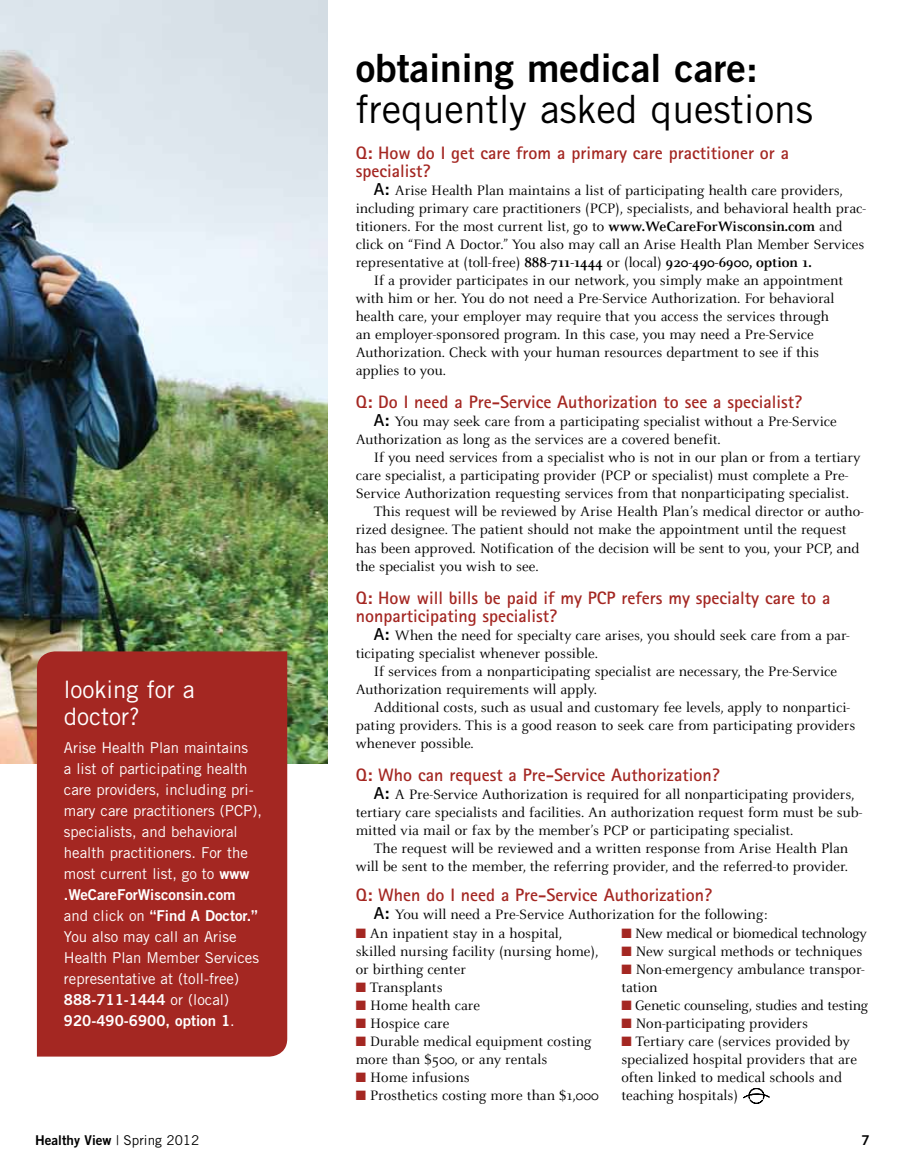
<style>
.page{position:relative;width:905px;height:1175px;background:#fff}
.page>*{position:absolute;margin:0;border:0;box-sizing:border-box;transform-origin:0 0}
.t1{font:39px "Trade Gothic LT Std";color:#000}
.t2{font:39px "Trade Gothic LT Std Bd 2";color:#000}
.t3{font:24px/27px "Trade Gothic LT Std";color:#fff}
.t4{font:700 18px/18px "Rotis Sans Serif OTF";color:#a42722}
.t5{font:15px/18px "Celeste OT";color:#000}
.t6{font:15px/21px "Trade Gothic LT Std";color:#fff}
.t7{font:15px/21px "Trade Gothic LT Std Bd 2";color:#fff}
.t8{font:15px "Celeste OT";letter-spacing:-.02em;color:#000}
.t9{font:13.5px "Trade Gothic LT Std Bd 2";color:#000}
.s1{font-family:"Trade Gothic LT Std Bd 2"}
.s2{font-family:"Trade Gothic LT Std"}
.s3{font-family:"Rotis Sans Serif OTF";font-weight:700;font-size:17.25px}
.s4{font-weight:700}
.s5{color:#a42722}
</style>
<div class="page">
<img style="left:0;top:0;width:327px;height:763px">
<svg style="left:743px;top:1088px;width:26px;height:15px"></svg>
<div style="left:37px;top:651px;width:250px;height:405px;background:#a42722"></div>
<h2 class="t3" style="left:64px;top:675px;width:132px">looking for a doctor?</h2>
<p class="t6" style="left:64px;top:737px;width:199px">Arise Health Plan maintains<br>a list of participating health care providers, including pri&shy;mary care practitioners (PCP), specialists, and behavioral health practitioners. For the most current list, go to <span class="s1">www</span></p>
<p class="t7" style="left:64px;top:884px;width:195px">.WeCareForWisconsin.com <span class="s2">and click on</span> “Find A Doctor.”</p>
<p class="t6" style="left:64px;top:926px;width:197px">You also may call an Arise<br>Health Plan Member Services representative at (toll-free)</p>
<p class="t7" style="left:64px;top:989px;width:172px">888-711-1444 <span class="s2">or (local)<br></span>920-490-6900, option 1<span class="s2">.</span></p>
<h1 class="t2" style="left:356px;top:44px;width:404px">obtaining medical care:</h1>
<h1 class="t1" style="left:356px;top:85px;width:459px">frequently asked questions</h1>
<p class="t4" style="left:356px;top:144px;width:435px">Q: How do I get care from a primary care practitioner or a specialist?</p>
<p class="t5" style="left:374px;top:182px;width:471px"><span class="s3">A:</span> Arise Health Plan maintains a list of participating health care providers,</p>
<p class="t5" style="left:355px;top:200px;width:512px">including primary care practitioners (PCP), specialists, and behavioral health prac-</p>
<p class="t5" style="left:355px;top:218px;width:488px">titioners. For the most current list, go to <span class="s4">www.WeCareForWisconsin.com</span> and</p>
<p class="t5" style="left:355px;top:236px;width:510px">click on “Find A Doctor.” You also may call an Arise Health Plan Member Services</p>
<p class="t5" style="left:355px;top:254px;width:457px">representative at (toll-free) <span class="s4">888-711-1444</span> or (local) <span class="s4">920-490-6900, option 1.</span></p>
<p class="t5" style="left:373px;top:272px;width:471px">If a provider participates in our network, you simply make an appointment</p>
<p class="t5" style="left:355px;top:290px;width:480px">with him or her. You do not need a Pre-Service Authorization. For behavioral</p>
<p class="t5" style="left:355px;top:308px;width:475px">health care, your employer may require that you access the services through</p>
<p class="t5" style="left:355px;top:326px;width:459px">an employer-sponsored program. In this case, you may need a Pre-Service</p>
<p class="t5" style="left:355px;top:344px;width:465px">Authorization. Check with your human resources department to see if this</p>
<p class="t5" style="left:355px;top:362px;width:92px">applies to you.</p>
<p class="t4" style="left:356px;top:393px;width:448px">Q: Do I need a Pre-Service Authorization to see a specialist?</p>
<p class="t5" style="left:356px;top:413px;width:482px;text-indent:18px"><span class="s3">A:</span> You may seek care from a participating specialist without a Pre-Service<br>Authorization as long as the services are a covered benefit.</p>
<p class="t5" style="left:374px;top:449px;width:488px">If you need services from a specialist who is not in our plan or from a tertiary</p>
<p class="t5" style="left:356px;top:467px;width:494px">care specialist, a participating provider (PCP or specialist) must complete a Pre-</p>
<p class="t5" style="left:356px;top:485px;width:494px">Service Authorization requesting services from that nonparticipating specialist.</p>
<p class="t5" style="left:374px;top:503px;width:491px">This request will be reviewed by Arise Health Plan’s medical director or autho-</p>
<p class="t5" style="left:356px;top:521px;width:492px">rized designee. The patient should not make the appointment until the request</p>
<p class="t5" style="left:356px;top:539px;width:505px">has been approved. Notification of the decision will be sent to you, your PCP, and</p>
<p class="t5" style="left:356px;top:557px;width:184px">the specialist you wish to see.</p>
<p class="t4" style="left:356px;top:588px;width:476px">Q: How will bills be paid if my PCP refers my specialty care to a nonparticipating specialist?</p>
<p class="t5" style="left:356px;top:626px;width:495px;text-indent:18px"><span class="s3">A:</span> When the need for specialty care arises, you should seek care from a par&shy;ticipating specialist whenever possible.</p>
<p class="t5" style="left:356px;top:662px;width:483px;text-indent:18px">If services from a nonparticipating specialist are necessary, the Pre-Service<br>Authorization requirements will apply.</p>
<p class="t5" style="left:356px;top:698px;width:501px;text-indent:18px">Additional costs, such as usual and customary fee levels, apply to nonpartici&shy;pating providers. This is a good reason to seek care from participating providers whenever possible.</p>
<p class="t4" style="left:356px;top:765px;width:365px">Q: Who can request a Pre-Service Authorization?</p>
<p class="t5" style="left:356px;top:785px;width:508px;text-indent:18px"><span class="s3">A:</span> A Pre-Service Authorization is required for all nonparticipating providers, tertiary care specialists and facilities. An authorization request form must be sub&shy;mitted via mail or fax by the member’s PCP or participating specialist.</p>
<p class="t5" style="left:356px;top:839px;width:494px;text-align:right">The request will be reviewed and a written response from Arise Health Plan will be sent to the member, the referring provider, and the referred-to provider.</p>
<p class="t4" style="left:356px;top:885px;width:358px">Q: When do I need a Pre-Service Authorization?</p>
<p class="t5" style="left:374px;top:905px;width:395px"><span class="s3">A:</span> You will need a Pre-Service Authorization for the following:</p>
<p class="t5" style="left:355px;top:924px;width:244px"><span class="s5">■</span> An inpatient stay in a hospital, skilled nursing facility (nursing home), or birthing center</p>
<p class="t5" style="left:356px;top:978px;width:88px"><span class="s5">■</span> Transplants</p>
<p class="t5" style="left:356px;top:996px;width:126px"><span class="s5">■</span> Home health care</p>
<p class="t5" style="left:356px;top:1014px;width:95px"><span class="s5">■</span> Hospice care</p>
<p class="t5" style="left:355px;top:1032px;width:237px"><span class="s5">■</span> Durable medical equipment costing more than $500, or any rentals</p>
<p class="t5" style="left:356px;top:1068px;width:115px"><span class="s5">■</span> Home infusions</p>
<p class="t5" style="left:356px;top:1086px;width:244px"><span class="s5">■</span> Prosthetics costing more than $1,000</p>
<p class="t8" style="left:621px;top:925px;width:247px"><span class="s5">■</span> New medical or biomedical technology</p>
<p class="t5" style="left:621px;top:942px;width:242px"><span class="s5">■</span> New surgical methods or techniques</p>
<p class="t5" style="left:621px;top:960px;width:245px"><span class="s5">■</span> Non-emergency ambulance transpor&shy;tation</p>
<p class="t5" style="left:621px;top:996px;width:248px"><span class="s5">■</span> Genetic counseling, studies and testing</p>
<p class="t5" style="left:621px;top:1014px;width:188px"><span class="s5">■</span> Non-participating providers</p>
<p class="t5" style="left:621px;top:1032px;width:237px"><span class="s5">■</span> Tertiary care (services provided by specialized hospital providers that are often linked to medical schools and teaching hospitals)</p>
<p class="t9" style="left:35px;top:1132px;width:166px">Healthy View <span class="s2">| Spring 2012</span></p>
<p class="t9" style="left:861px;top:1132px;width:10px">7</p>
</div>
